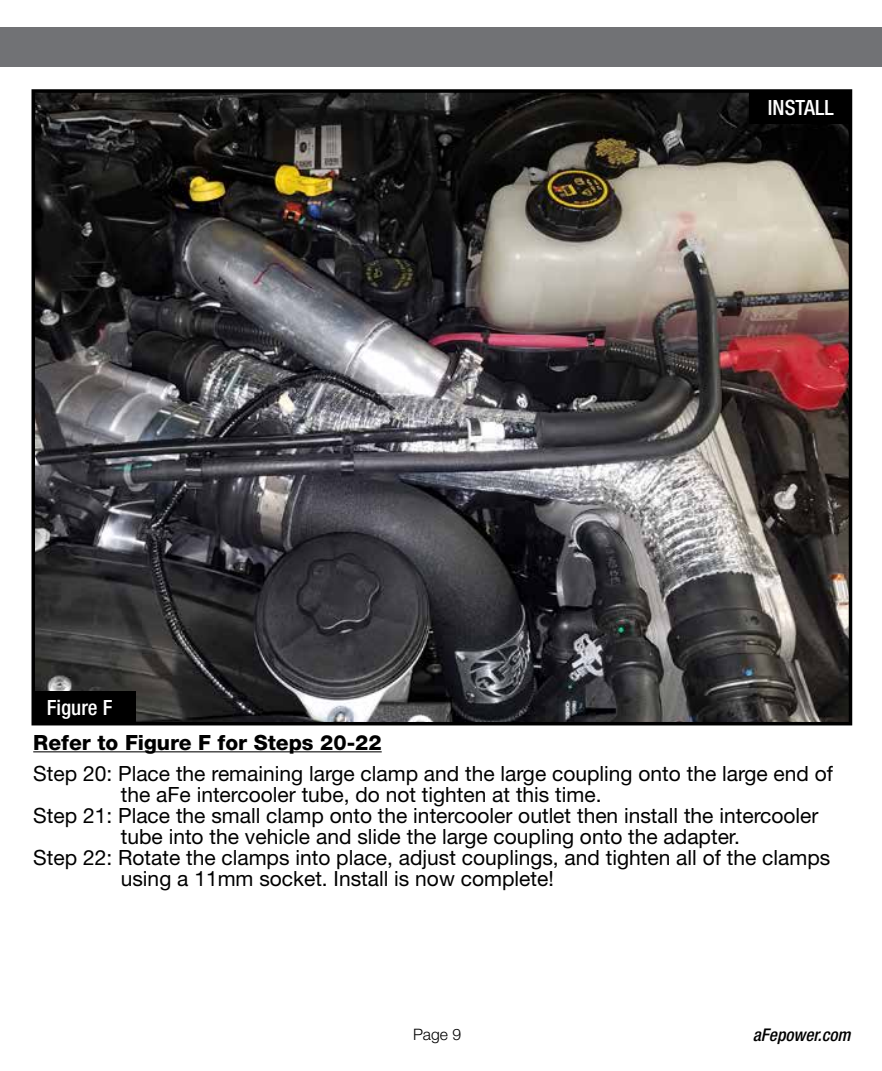
<style>
.page{position:relative;width:882px;height:1071px;background:#fff}
.page>*{position:absolute;margin:0;border:0;box-sizing:border-box;transform-origin:0 0}
.t1{font:21px "Helvetica Neue";color:#000}
.t2{font:800 21px "Helvetica Neue";color:#000}
.t3{font:500 condensed 21px "Helvetica Neue";color:#fff}
.t4{font:italic 500 condensed 17.5px "Helvetica Neue";color:#000}
.t5{font:300 15.75px "Helvetica Neue";color:#000}
</style>
<div class="page">
<div style="left:0;top:27px;width:882px;height:40px;background:#717275"></div>
<hr style="left:33px;top:751px;width:349px;height:1px;background:#000">
<img style="left:37px;top:94px;width:810px;height:626px">
<div style="left:32px;top:89px;width:820px;height:636px;border:4px solid #000"></div>
<div style="left:749px;top:91px;width:103px;height:33px;background:#000"></div>
<div style="left:33px;top:691px;width:103px;height:33px;background:#000"></div>
<p class="t3" style="left:47px;top:695px;width:67px">Figure F</p>
<p class="t3" style="left:768px;top:95px;width:67px">INSTALL</p>
<p class="t2" style="left:33px;top:730px;width:350px">Refer to Figure F for Steps 20-22</p>
<p class="t1" style="left:33px;top:761px;width:801px">Step 20: Place the remaining large clamp and the large coupling onto the large end of</p>
<p class="t1" style="left:121px;top:782px;width:482px">the aFe intercooler tube, do not tighten at this time.</p>
<p class="t1" style="left:33px;top:803px;width:787px">Step 21: Place the small clamp onto the intercooler outlet then install the intercooler</p>
<p class="t1" style="left:121px;top:824px;width:621px">tube into the vehicle and slide the large coupling onto the adapter.</p>
<p class="t1" style="left:33px;top:845px;width:799px">Step 22: Rotate the clamps into place, adjust couplings, and tighten all of the clamps</p>
<p class="t1" style="left:121px;top:866px;width:434px">using a 11mm socket. Install is now complete!</p>
<p class="t5" style="left:413px;top:1024px;width:50px">Page 9</p>
<p class="t4" style="left:753px;top:1024px;width:99px">aFepower.com</p>
</div>
